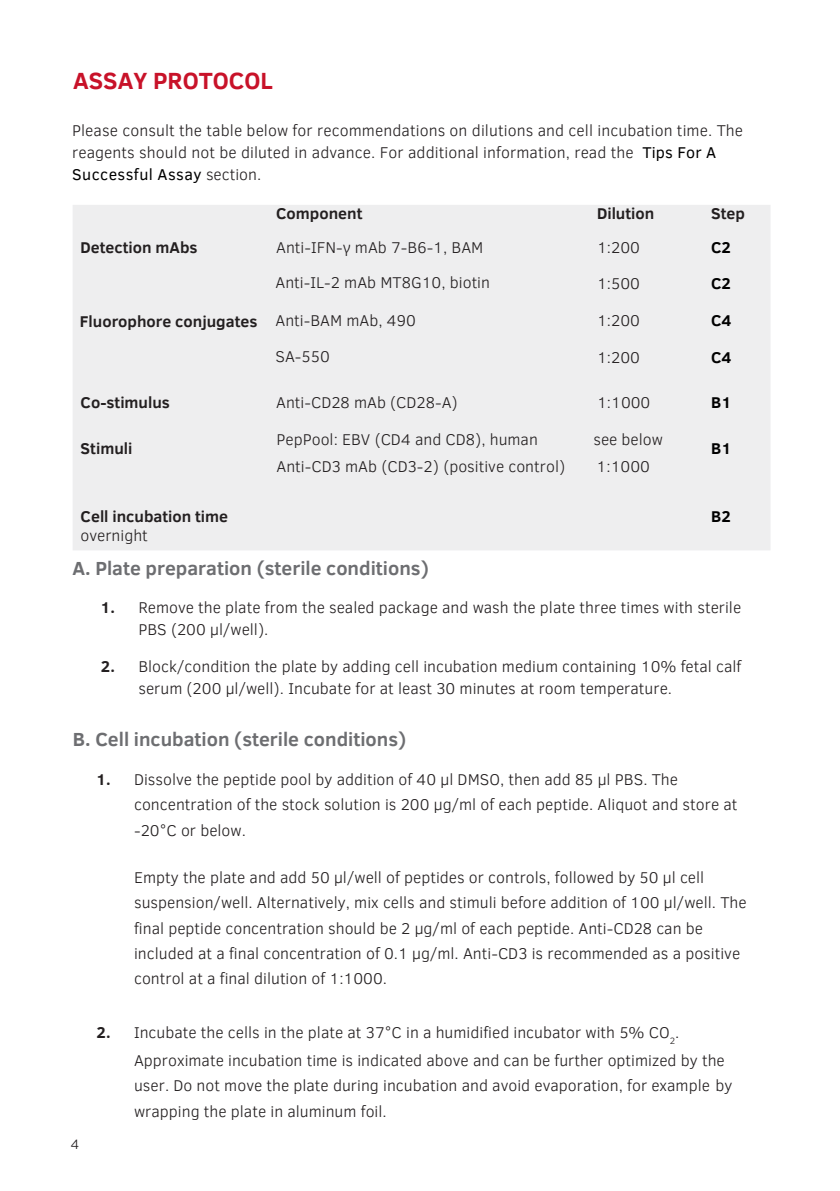
<style>
.page{position:relative;width:840px;height:1191px;background:#fff}
.page>*{position:absolute;margin:0;border:0;box-sizing:border-box;transform-origin:0 0}
.t1{font:700 24px "Clear Sans";color:#c81229}
.t2{font:700 19.4px "Clear Sans";color:#6d6e71}
.t3{font:300 16px/25.4px "Clear Sans";color:#231f20}
.t4{font:700 16px/34.8px "Clear Sans";color:#231f20}
.t5{font:700 16px "Clear Sans";color:#000}
.t6{font:300 14px "Clear Sans";color:#231f20}
.s1{font-weight:400;color:#000}
.s2{font-weight:300}
.s3{font-style:inherit}
.s4{font-weight:700}
</style>
<div class="page">
<div style="left:73px;top:205px;width:697px;height:345px;background:#eeeeef"></div>
<h1 class="t1" style="left:73px;top:64px;width:201px">ASSAY PROTOCOL</h1>
<p class="t3" style="left:72px;top:120px;width:672px;line-height:22px">Please consult the table below for recommendations on dilutions and cell incubation time. The reagents should not be diluted in advance. For additional information, read the <span class="s1">Tips For A<br>Successful Assay</span> section.</p>
<p class="t4" style="left:276px;top:196px;width:88px">Component</p>
<p class="t4" style="left:596px;top:196px;width:59px">Dilution</p>
<p class="t4" style="left:710px;top:196px;width:35px">Step</p>
<p class="t4" style="left:81px;top:229px;width:118px">Detection mAbs</p>
<p class="t3" style="left:276px;top:234px;width:209px">Anti-IFN-γ mAb 7-B6-1, BAM</p>
<p class="t3" style="left:596px;top:234px;width:44px">1:200</p>
<p class="t5" style="left:710px;top:235px;width:21px">C2</p>
<p class="t3" style="left:596px;top:271px;width:44px">1:500</p>
<p class="t5" style="left:710px;top:272px;width:21px">C2</p>
<p class="t3" style="left:596px;top:308px;width:44px">1:200</p>
<p class="t5" style="left:710px;top:309px;width:22px">C4</p>
<p class="t3" style="left:596px;top:345px;width:44px">1:200</p>
<p class="t5" style="left:710px;top:346px;width:22px">C4</p>
<p class="t4" style="left:81px;top:384px;width:91px">Co-stimulus</p>
<p class="t3" style="left:276px;top:390px;width:183px">Anti-CD28 mAb (CD28-A)</p>
<p class="t3" style="left:596px;top:390px;width:55px">1:1000</p>
<p class="t5" style="left:710px;top:391px;width:22px">B1</p>
<p class="t4" style="left:81px;top:430px;width:53px">Stimuli</p>
<p class="t3" style="left:275px;top:270px;width:216px">Anti-IL-2 mAb MT8G10, biotin</p>
<p class="t4" style="left:275px;top:304px;width:142px;text-indent:-195px">Fluorophore conjugates <span class="s2">Anti-BAM mAb, 490<br>SA-550</span></p>
<p class="t3" style="left:276px;top:427px;width:290px;line-height:26.2px">PepPool: EBV (CD4 and CD8), human<br>A<span class="s3">nti-CD3 mAb</span> (<span class="s3">CD3-2</span>) (positive control)</p>
<p class="t3" style="left:593px;top:427px;width:71px">see below</p>
<p class="t5" style="left:710px;top:437px;width:22px">B1</p>
<p class="t3" style="left:596px;top:453px;width:55px">1:1000</p>
<p class="t4" style="left:81px;top:498px;width:149px">Cell incubation time</p>
<p class="t5" style="left:710px;top:504px;width:21px">B2</p>
<p class="t3" style="left:81px;top:523px;width:69px">overnight</p>
<p class="t2" style="left:72px;top:554px;width:357px">A. Plate preparation (sterile conditions)</p>
<p class="t3" style="left:138px;top:597px;width:604px;line-height:22px;text-indent:-38px"><span class="s4">1.</span> Remove the plate from the sealed package and wash the plate three times with sterile<br>PBS (200 µl/well).</p>
<p class="t3" style="left:138px;top:655px;width:604px;line-height:22px;text-indent:-37px"><span class="s4">2.</span> Block/condition the plate by adding cell incubation medium containing 10% fetal calf serum (200 µl/well). Incubate for at least 30 minutes at room temperature.</p>
<p class="t2" style="left:73px;top:725px;width:335px">B. Cell incubation (sterile conditions)</p>
<p class="t3" style="left:134px;top:766px;width:604px;text-indent:-38px"><span class="s4">1.</span> Dissolve the peptide pool by addition of 40 μl DMSO, then add 85 μl PBS. The concentration of the stock solution is 200 μg/ml of each peptide. Aliquot and store at -20°C or below.</p>
<p class="t3" style="left:134px;top:864px;width:613px">Empty the plate and add 50 μl/well of peptides or controls, followed by 50 μl cell suspension/well. Alternatively, mix cells and stimuli before addition of 100 μl/well. The final peptide concentration should be 2 μg/ml of each peptide. Anti-CD28 can be included at a final concentration of 0.1 µg/ml. Anti-CD3 is recommended as a positive control at a final dilution of 1:1000.</p>
<p class="t6" style="left:71px;top:1135px;width:10px">4</p>
<p class="t3" style="left:134px;top:1019px;width:599px;line-height:26.2px;text-indent:-37px"><span class="s4">2.</span> Incubate the cells in the plate at 37°C in a humidified incubator with 5% CO<sub>2</sub>.<br>Approximate incubation time is indicated above and can be further optimized by the user. Do not move the plate during incubation and avoid evaporation, for example by wrapping the plate in aluminum foil.</p>
</div>
